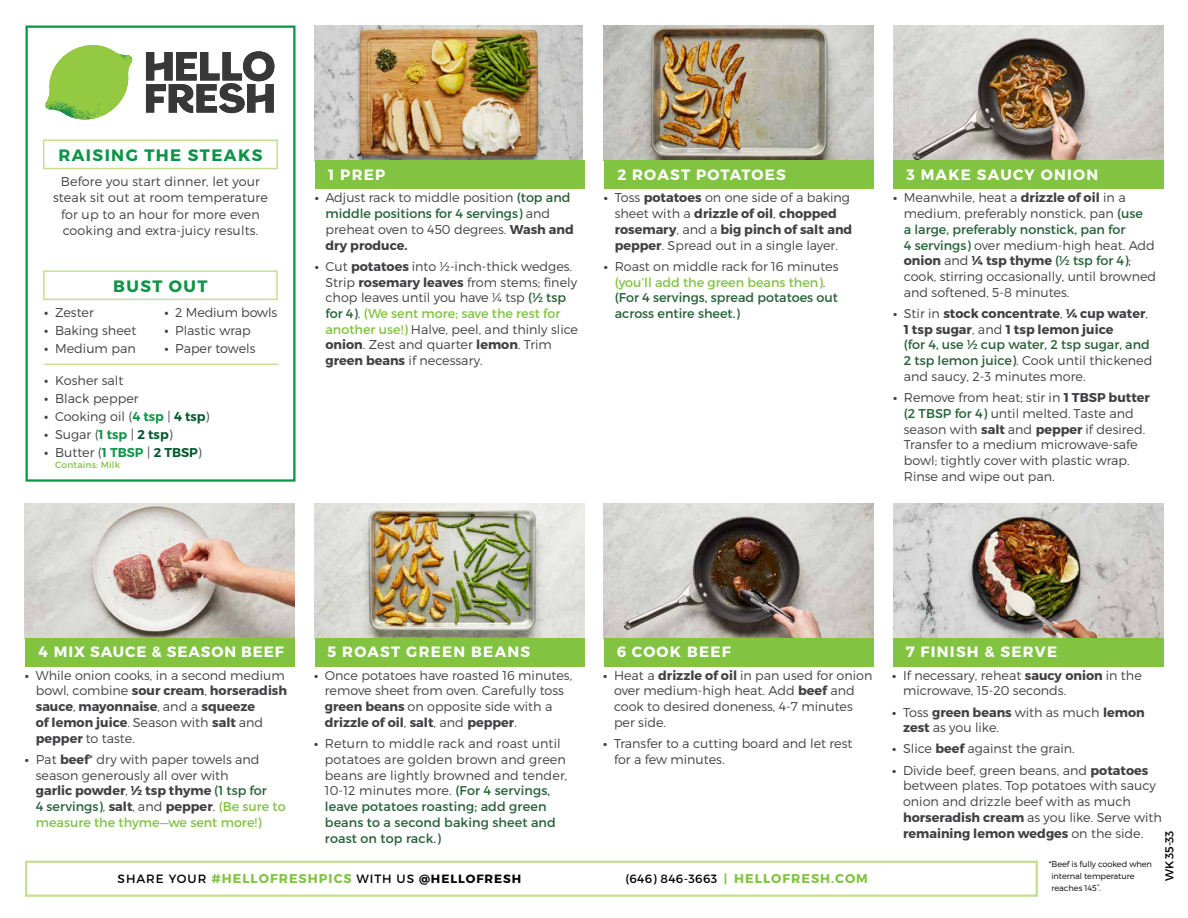
<style>
.page{position:relative;width:1188px;height:918px;background:#fff}
.page>*{position:absolute;margin:0;border:0;box-sizing:border-box;transform-origin:0 0}
.t1{font:700 16.5px "Montserrat";letter-spacing:.085em;color:#0b9446}
.t2{font:700 15px "Montserrat";letter-spacing:.085em;color:#fff}
.t3{font:700 15px "Montserrat";letter-spacing:.06em;color:#fff}
.t4{font:300 12.75px/15.8px "Montserrat";color:#414042}
.t5{font:12.75px/15.8px "Montserrat";color:#266037}
.t6{font:700 12.75px "Montserrat";letter-spacing:.08em;color:#82c341}
.t7{font:12px "Montserrat";letter-spacing:.08em;color:#000}
.t8{font:11.55px "Montserrat";color:#000}
.t9{font:9px "Montserrat";letter-spacing:.02em;color:#82c341}
.t10{font:300 8.25px/12px "Montserrat";letter-spacing:-.01em;color:#000}
.s1{font-weight:600;font-size:13.5px}
.s2{font-weight:600;color:#0b9446}
.s3{font-weight:600;color:#00562c}
.s4{font-weight:700}
.s5{font-weight:400;color:#266037}
.s6{font-weight:400;color:#82c341}
.s7{font-weight:700;color:#414042}
.s8{font-weight:300;color:#414042}
.s9{color:#82c341}
.s10{font-weight:700;font-size:12.75px;color:#82c341}
.s11{font-weight:400;font-size:12px;color:#000}
.s12{font-size:12px}
</style>
<div class="page">
<div style="left:43px;top:140px;width:235px;height:29px;border:2px solid #c5de92"></div>
<div style="left:43px;top:270px;width:235px;height:30px;border:2px solid #c5de92"></div>
<div style="left:26px;top:26px;width:270px;height:456px;border:2px solid #0b9446"></div>
<div style="left:25px;top:861px;width:1013px;height:36px;border:2px solid #c5de92"></div>
<svg style="left:146px;top:51px;width:128px;height:62px"></svg>
<svg style="left:45px;top:45px;width:87px;height:74px"></svg>
<img style="left:315px;top:25px;width:267px;height:135px">
<img style="left:604px;top:25px;width:270px;height:135px">
<img style="left:604px;top:503px;width:270px;height:135px">
<img style="left:25px;top:503px;width:270px;height:135px">
<img style="left:893px;top:25px;width:270px;height:135px">
<img style="left:893px;top:503px;width:270px;height:135px">
<img style="left:315px;top:503px;width:270px;height:135px">
<div style="left:25px;top:638px;width:270px;height:28px;background:#82c341"></div>
<div style="left:604px;top:638px;width:270px;height:28px;background:#82c341"></div>
<div style="left:893px;top:638px;width:270px;height:28px;background:#82c341"></div>
<div style="left:315px;top:638px;width:270px;height:28px;background:#82c341"></div>
<div style="left:315px;top:160px;width:270px;height:29px;background:#82c341"></div>
<div style="left:604px;top:160px;width:270px;height:29px;background:#82c341"></div>
<div style="left:893px;top:160px;width:270px;height:29px;background:#82c341"></div>
<hr style="left:44px;top:364px;width:234px;height:1px;background:#c5de92">
<p class="t1" style="left:59px;top:144px;width:205px">RAISING THE STEAKS</p>
<p class="t4" style="left:53px;top:173px;width:216px;line-height:16.5px;text-align:center">Before you start dinner, let your steak sit out at room temperature for up to an hour for more even cooking and extra-juicy results.</p>
<p class="t1" style="left:113px;top:276px;width:96px">BUST OUT</p>
<p class="t4" style="left:44px;top:304px;width:51px"><span class="s1">•</span> Zester</p>
<p class="t4" style="left:44px;top:322px;width:94px"><span class="s1">•</span> Baking sheet</p>
<p class="t4" style="left:44px;top:340px;width:93px"><span class="s1">•</span> Medium pan</p>
<p class="t4" style="left:164px;top:304px;width:115px"><span class="s1">•</span> 2 Medium bowls</p>
<p class="t4" style="left:164px;top:322px;width:88px"><span class="s1">•</span> Plastic wrap</p>
<p class="t4" style="left:164px;top:340px;width:93px"><span class="s1">•</span> Paper towels</p>
<p class="t4" style="left:44px;top:373px;width:81px"><span class="s1">•</span> Kosher salt</p>
<p class="t4" style="left:44px;top:391px;width:96px"><span class="s1">•</span> Black pepper</p>
<p class="t4" style="left:44px;top:409px;width:167px"><span class="s1">•</span> Cooking oil (<span class="s2">4 tsp</span> | <span class="s3">4 tsp</span>)</p>
<p class="t4" style="left:44px;top:427px;width:130px"><span class="s1">•</span> Sugar (<span class="s2">1 tsp</span> | <span class="s3">2 tsp</span>)</p>
<p class="t4" style="left:44px;top:445px;width:159px"><span class="s1">•</span> Butter (<span class="s2">1 TBSP</span> | <span class="s3">2 TBSP</span>)</p>
<p class="t9" style="left:55px;top:460px;width:67px">Contains: Milk</p>
<p class="t2" style="left:328px;top:165px;width:59px">1 PREP</p>
<p class="t4" style="left:326px;top:190px;width:250px;text-indent:-11px"><span class="s4">•</span> Adjust rack to middle position <span class="s5">(top and middle positions for 4 servings)</span> and preheat oven to 450 degrees. <span class="s4">Wash and dry produce.</span></p>
<p class="t4" style="left:326px;top:258px;width:254px;text-indent:-11px"><span class="s4">•</span> Cut <span class="s4">potatoes</span> into ½-inch-thick wedges.<br>Strip <span class="s4">rosemary leaves</span> from stems; finely chop leaves until you have ¼ tsp <span class="s5">(½ tsp for 4)</span>. <span class="s6">(We sent more; save the rest for another use!)</span> Halve, peel, and thinly slice <span class="s4">onion</span>. Zest and quarter <span class="s4">lemon</span>. Trim <span class="s4">green beans</span> if necessary.</p>
<p class="t2" style="left:617px;top:165px;width:170px">2 ROAST POTATOES</p>
<p class="t4" style="left:615px;top:190px;width:239px;text-indent:-11px"><span class="s4">•</span> Toss <span class="s4">potatoes</span> on one side of a baking sheet with a <span class="s4">drizzle of oil</span>, <span class="s4">chopped rosemary</span>, and a <span class="s4">big pinch of salt and pepper</span>. Spread out in a single layer.</p>
<p class="t5" style="left:615px;top:258px;width:225px;text-indent:-11px"><span class="s7">•</span> <span class="s8">Roast on middle rack for 16 minutes </span><span class="s9">(you’ll add the green beans then)</span><span class="s8">. </span>(For 4 servings, spread potatoes out across entire sheet.)</p>
<p class="t2" style="left:907px;top:165px;width:193px">3 MAKE SAUCY ONION</p>
<p class="t4" style="left:904px;top:190px;width:254px;text-indent:-11px"><span class="s4">•</span> Meanwhile, heat a <span class="s4">drizzle of oil</span> in a medium, preferably nonstick, pan <span class="s5">(use<br>a large, preferably nonstick, pan for<br>4 servings)</span> over medium-high heat. Add <span class="s4">onion</span> and <span class="s4">¼ tsp thyme</span> <span class="s5">(½ tsp for 4)</span>; cook, stirring occasionally, until browned and softened, 5-8 minutes.</p>
<p class="t4" style="left:904px;top:305px;width:250px;text-indent:-11px"><span class="s4">•</span> Stir in <span class="s4">stock concentrate</span>, <span class="s4">¼ cup water</span>, <span class="s4">1 tsp sugar</span>, and <span class="s4">1 tsp lemon juice<br></span><span class="s5">(for 4, use ½ cup water, 2 tsp sugar, and 2 tsp lemon juice)</span>. Cook until thickened and saucy, 2-3 minutes more.</p>
<p class="t4" style="left:904px;top:390px;width:248px;text-indent:-11px"><span class="s4">•</span> Remove from heat; stir in <span class="s4">1 TBSP butter </span><span class="s5">(2 TBSP for 4)</span> until melted. Taste and season with <span class="s4">salt</span> and <span class="s4">pepper</span> if desired.<br>Transfer to a medium microwave-safe bowl; tightly cover with plastic wrap.<br>Rinse and wipe out pan.</p>
<p class="t3" style="left:38px;top:643px;width:247px">4 MIX SAUCE &amp; SEASON BEEF</p>
<p class="t4" style="left:36px;top:667px;width:253px;text-indent:-11px"><span class="s4">•</span> While onion cooks, in a second medium bowl, combine <span class="s4">sour cream</span>, <span class="s4">horseradish sauce</span>, <span class="s4">mayonnaise</span>, and a <span class="s4">squeeze<br>of lemon juice</span>. Season with <span class="s4">salt</span> and <span class="s4">pepper</span> to taste.</p>
<p class="t4" style="left:36px;top:751px;width:251px;text-indent:-11px"><span class="s4">•</span> Pat <span class="s4">beef</span>* dry with paper towels and season generously all over with<br><span class="s4">garlic powder</span>, <span class="s4">½ tsp thyme</span> <span class="s5">(1 tsp for<br>4 servings)</span>, <span class="s4">salt</span>, and <span class="s4">pepper</span>. <span class="s6">(Be sure to measure the thyme—we sent more!)</span></p>
<p class="t2" style="left:328px;top:643px;width:204px">5 ROAST GREEN BEANS</p>
<p class="t4" style="left:325px;top:667px;width:249px;text-indent:-11px"><span class="s4">•</span> Once potatoes have roasted 16 minutes, remove sheet from oven. Carefully toss <span class="s4">green beans</span> on opposite side with a <span class="s4">drizzle of oil</span>, <span class="s4">salt</span>, and <span class="s4">pepper</span>.</p>
<p class="t4" style="left:325px;top:735px;width:244px;text-indent:-11px"><span class="s4">•</span> Return to middle rack and roast until potatoes are golden brown and green beans are lightly browned and tender, 10-12 minutes more. <span class="s5">(For 4 servings, leave potatoes roasting; add green beans to a second baking sheet and roast on top rack.)</span></p>
<p class="t2" style="left:617px;top:643px;width:116px">6 COOK BEEF</p>
<p class="t4" style="left:614px;top:667px;width:260px;text-indent:-11px"><span class="s4">•</span> Heat a <span class="s4">drizzle of oil</span> in pan used for onion over medium-high heat. Add <span class="s4">beef</span> and cook to desired doneness, 4-7 minutes per side.</p>
<p class="t4" style="left:614px;top:735px;width:240px;text-indent:-11px"><span class="s4">•</span> Transfer to a cutting board and let rest for a few minutes.</p>
<p class="t7" style="left:118px;top:872px;width:405px">SHARE YOUR <span class="s10">#HELLOFRESHPICS</span> WITH US <span class="s4">@HELLOFRESH</span></p>
<p class="t6" style="left:625px;top:871px;width:244px"><span class="s11">(646) 846-3663</span> <span class="s12">|</span> HELLOFRESH.COM</p>
<p class="t2" style="left:906px;top:643px;width:153px">7 FINISH &amp; SERVE</p>
<p class="t4" style="left:903px;top:667px;width:240px;text-indent:-11px"><span class="s4">•</span> If necessary, reheat <span class="s4">saucy onion</span> in the microwave, 15-20 seconds.</p>
<p class="t4" style="left:903px;top:704px;width:243px;text-indent:-11px"><span class="s4">•</span> Toss <span class="s4">green beans</span> with as much <span class="s4">lemon zest</span> as you like.</p>
<p class="t4" style="left:892px;top:741px;width:184px"><span class="s4">•</span> Slice <span class="s4">beef</span> against the grain.</p>
<p class="t4" style="left:903px;top:762px;width:260px;text-indent:-11px"><span class="s4">•</span> Divide beef, green beans, and <span class="s4">potatoes </span>between plates. Top potatoes with saucy onion and drizzle beef with as much <span class="s4">horseradish cream</span> as you like. Serve with <span class="s4">remaining lemon wedges</span> on the side.</p>
<p class="t8" style="left:1162px;top:881px;width:52px;rotate:-90deg">WK 35-33</p>
<p class="t10" style="left:1052px;top:858px;width:102px;text-indent:-3px">*Beef is fully cooked when internal temperature reaches 145°.</p>
</div>
